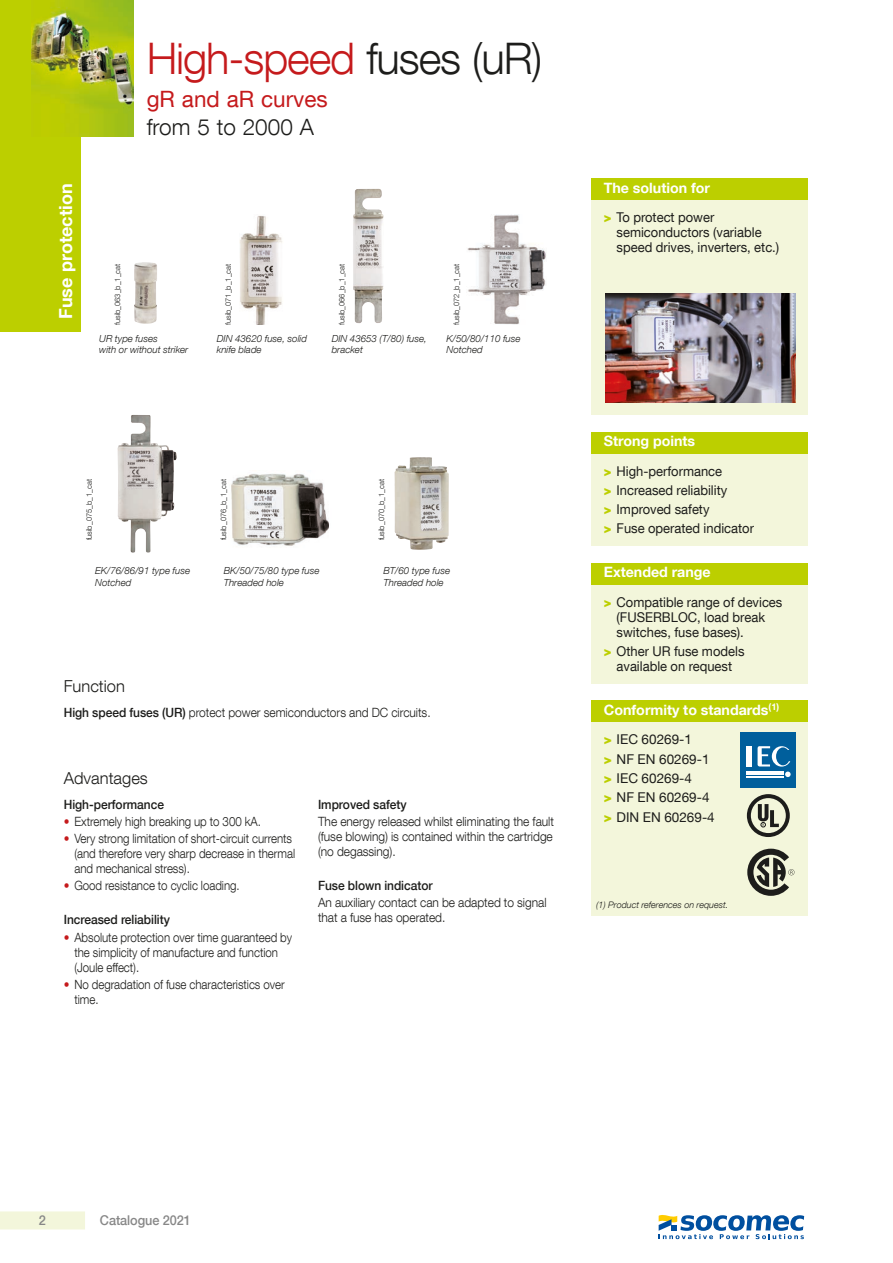
<style>
.page{position:relative;width:893px;height:1263px;background:#fff}
.page>*{position:absolute;margin:0;border:0;box-sizing:border-box;transform-origin:0 0}
.t1{font:300 43.5px "Helvetica Neue LT Com";letter-spacing:-.025em;color:#c51a1c}
.t2{font:22.5px "Helvetica Neue LT Com";color:#c51a1c}
.t3{font:300 22.5px "Helvetica Neue LT Com";color:#1d1d1b}
.t4{font:700 18px "Helvetica Neue LT Com";color:#fff}
.t5{font:300 16.5px "Helvetica Neue LT Com";color:#1d1d1b}
.t6{font:700 14.25px "Helvetica Neue LT Com";color:#fff}
.t7{font:13.5px/15px "Helvetica Neue LT Com";color:#1d1d1b;scale:.96 1}
.t8{font:13.5px/19.2px "Helvetica Neue LT Com";color:#1d1d1b}
.t9{font:500 13.5px "Helvetica Neue LT Com";letter-spacing:-.005em;color:#878787;scale:.94 1}
.t10{font:300 12.75px/15px "Helvetica Neue LT Com";letter-spacing:-.005em;color:#1d1d1b;scale:.9 1}
.t11{font:300 12.75px/15px "Helvetica Neue LT Com";letter-spacing:-.005em;color:#1d1d1b;text-align:justify;scale:.94 1}
.t12{font:500 12.75px "Helvetica Neue LT Com";letter-spacing:-.005em;color:#1d1d1b;scale:.94 1}
.t13{font:italic 300 9.75px/11.7px "Helvetica Neue LT Com";color:#1d1d1b}
.t14{font:italic 300 9px "Helvetica Neue LT Com";color:#1d1d1b}
.t15{font:300 7.5px "Helvetica Neue LT Com";color:#1d1d1b}
.s1{color:#1d1d1b}
.s2{font-weight:500}
.s3{color:#c51a1c}
.s4{font-weight:900;color:#bccf00}
</style>
<div class="page">
<div style="left:0;top:0;width:81px;height:332px;background:#bccf00"></div>
<div style="left:0;top:1211px;width:85px;height:18px;background:#f3f6db"></div>
<img style="left:32px;top:0;width:102px;height:136px">
<img style="left:134px;top:262px;width:23px;height:62px">
<div style="left:591px;top:200px;width:217px;height:215px;background:#f3f6db"></div>
<div style="left:591px;top:179px;width:217px;height:21px;background:#bccf00"></div>
<img style="left:605px;top:294px;width:190px;height:108px">
<div style="left:591px;top:584px;width:217px;height:100px;background:#f3f6db"></div>
<div style="left:591px;top:563px;width:217px;height:21px;background:#bccf00"></div>
<div style="left:591px;top:453px;width:217px;height:93px;background:#f3f6db"></div>
<div style="left:591px;top:432px;width:217px;height:21px;background:#bccf00"></div>
<img style="left:353px;top:189px;width:31px;height:134px">
<img style="left:239px;top:216px;width:43px;height:109px">
<img style="left:394px;top:457px;width:55px;height:93px">
<img style="left:467px;top:214px;width:79px;height:111px">
<img style="left:117px;top:415px;width:60px;height:137px">
<img style="left:231px;top:473px;width:98px;height:73px">
<div style="left:591px;top:722px;width:217px;height:194px;background:#f3f6db"></div>
<div style="left:591px;top:701px;width:217px;height:21px;background:#bccf00"></div>
<div style="left:740px;top:733px;width:55px;height:55px;background:#005f9c"></div>
<hr style="left:746px;top:772px;width:37px;height:1px;background:#fff">
<hr style="left:746px;top:774px;width:37px;height:1px;background:#fff">
<hr style="left:746px;top:776px;width:37px;height:1px;background:#fff">
<div style="left:746px;top:746px;width:5px;height:21px;background:#fff"></div>
<svg style="left:758px;top:746px;width:33px;height:31px"></svg>
<svg style="left:747px;top:794px;width:43px;height:43px"></svg>
<svg style="left:747px;top:849px;width:47px;height:47px"></svg>
<svg style="left:659px;top:1215px;width:145px;height:24px"></svg>
<h3 class="t4" style="left:54px;top:319px;width:137px;rotate:-90deg">Fuse protection</h3>
<h1 class="t1" style="left:147px;top:32px;width:397px">High-speed <span class="s1">fuses (uR)</span></h1>
<h2 class="t2" style="left:147px;top:85px;width:183px">gR and aR curves</h2>
<h2 class="t3" style="left:147px;top:113px;width:169px">from 5 to 2000 A</h2>
<p class="t15" style="left:113px;top:325px;width:63px;rotate:-90deg">fusib_063_b_1_cat</p>
<p class="t13" style="left:99px;top:332px;width:91px">UR type fuses<br>with or without striker</p>
<p class="t15" style="left:224px;top:325px;width:63px;rotate:-90deg">fusib_071_b_1_cat</p>
<p class="t13" style="left:217px;top:332px;width:92px">DIN 43620 fuse, solid knife blade</p>
<p class="t15" style="left:337px;top:325px;width:63px;rotate:-90deg">fusib_066_b_1_cat</p>
<p class="t13" style="left:332px;top:332px;width:97px">DIN 43653 (T/80) fuse, bracket</p>
<p class="t15" style="left:452px;top:325px;width:63px;rotate:-90deg">fusib_072_b_1_cat</p>
<p class="t13" style="left:446px;top:332px;width:76px">K/50/80/110 fuse<br>Notched</p>
<p class="t15" style="left:85px;top:540px;width:63px;rotate:-90deg">fusib_075_b_1_cat</p>
<p class="t13" style="left:95px;top:565px;width:96px">EK/76/86/91 type fuse<br>Notched</p>
<p class="t15" style="left:219px;top:540px;width:63px;rotate:-90deg">fusib_076_b_1_cat</p>
<p class="t13" style="left:224px;top:565px;width:97px">BK/50/75/80 type fuse<br>Threaded hole</p>
<p class="t15" style="left:377px;top:540px;width:63px;rotate:-90deg">fusib_070_b_1_cat</p>
<p class="t13" style="left:383px;top:565px;width:68px">BT/60 type fuse<br>Threaded hole</p>
<p class="t5" style="left:64px;top:676px;width:63px">Function</p>
<p class="t11" style="left:64px;top:705px;width:392px"><span class="s2">High speed fuses (UR)</span> protect power semiconductors and DC circuits.</p>
<p class="t5" style="left:64px;top:768px;width:86px">Advantages</p>
<p class="t12" style="left:64px;top:797px;width:108px">High-performance</p>
<p class="t10" style="left:64px;top:814px;width:220px"><span class="s3">•</span> Extremely high breaking up to 300 kA.</p>
<p class="t10" style="left:74px;top:831px;width:247px;text-indent:-11px"><span class="s3">•</span> Very strong limitation of short-circuit currents (and therefore very sharp decrease in thermal and mechanical stress).</p>
<p class="t10" style="left:64px;top:878px;width:197px"><span class="s3">•</span> Good resistance to cyclic loading.</p>
<p class="t12" style="left:64px;top:912px;width:114px">Increased reliability</p>
<p class="t10" style="left:74px;top:929px;width:243px;text-indent:-11px"><span class="s3">•</span> Absolute protection over time guaranteed by the simplicity of manufacture and function (Joule effect).</p>
<p class="t10" style="left:74px;top:976px;width:235px;text-indent:-11px"><span class="s3">•</span> No degradation of fuse characteristics over time.</p>
<p class="t12" style="left:318px;top:797px;width:96px">Improved safety</p>
<p class="t11" style="left:318px;top:814px;width:253px">The energy released whilst eliminating the fault (fuse blowing) is contained within the cartridge (no degassing).</p>
<p class="t12" style="left:318px;top:878px;width:123px">Fuse blown indicator</p>
<p class="t11" style="left:318px;top:895px;width:245px">An auxiliary contact can be adapted to signal that a fuse has operated.</p>
<p class="t6" style="left:604px;top:179px;width:108px">The solution for</p>
<p class="t7" style="left:617px;top:210px;width:171px;text-indent:-13px"><span class="s4">&gt;</span> To protect power semiconductors (variable speed drives, inverters, etc.)</p>
<p class="t6" style="left:604px;top:432px;width:93px">Strong points</p>
<p class="t7" style="left:604px;top:461px;width:158px;line-height:19.2px"><span class="s4">&gt;</span> High-performance<br><span class="s4">&gt;</span> Increased reliability<br><span class="s4">&gt;</span> Improved safety<br><span class="s4">&gt;</span> Fuse operated indicator</p>
<p class="t6" style="left:604px;top:563px;width:108px">Extended range</p>
<p class="t7" style="left:617px;top:594px;width:174px;text-indent:-13px"><span class="s4">&gt;</span> Compatible range of devices (FUSERBLOC, load break switches, fuse bases).</p>
<p class="t7" style="left:604px;top:643px;width:148px;text-align:center"><span class="s4">&gt;</span> Other UR fuse models available on request</p>
<p class="t6" style="left:604px;top:701px;width:177px">Conformity to standards<sup>(1)</sup></p>
<p class="t8" style="left:604px;top:730px;width:112px"><span class="s4">&gt;</span> IEC 60269-1<br><span class="s4">&gt;</span> NF EN 60269-1 <span class="s4">&gt;</span> IEC 60269-4<br><span class="s4">&gt;</span> NF EN 60269-4 <span class="s4">&gt;</span> DIN EN 60269-4</p>
<p class="t14" style="left:596px;top:899px;width:134px">(1) Product references on request.</p>
<p class="t9" style="left:39px;top:1212px;width:9px">2</p>
<p class="t9" style="left:100px;top:1212px;width:98px">Catalogue 2021</p>
</div>
